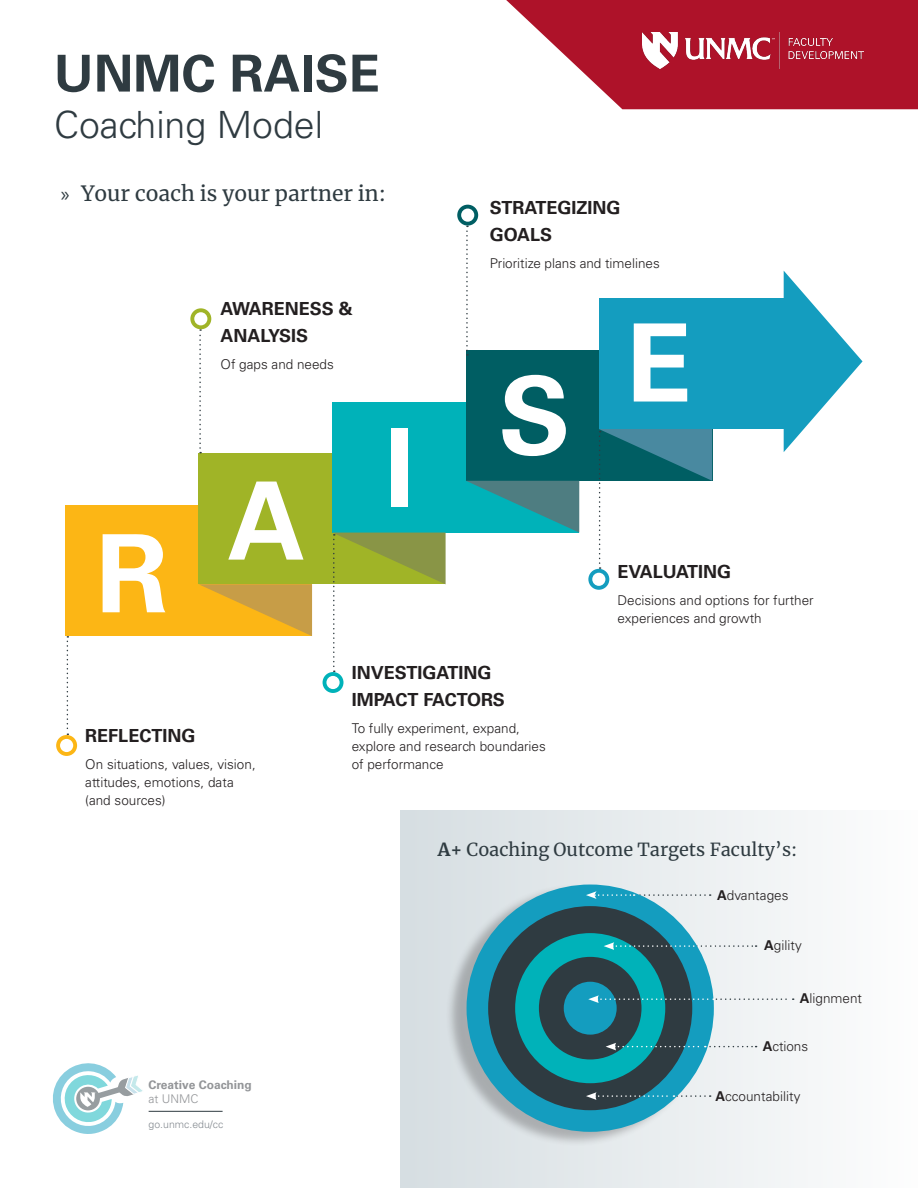
<style>
.page{position:relative;width:918px;height:1188px;background:#fff}
.page>*{position:absolute;margin:0;border:0;box-sizing:border-box;transform-origin:0 0}
.t1{font:700 108px "Univers LT Std";color:#fff}
.t2{font:700 51px "Univers LT Std";color:#2f3b41}
.t3{font:300 37.5px "Univers LT Std";color:#2f3b41}
.t4{font:21px "Merriweather";color:#2f3b41}
.t5{font:700 18px/27px "Univers LT Std";color:#231f20}
.t6{font:18px "Merriweather";color:#2f3b41}
.t7{font:300 13.5px/18px "Univers LT Std";color:#231f20}
.t8{font:700 12px "Univers LT Std";color:#939598}
.t9{font:300 12px "Univers LT Std";color:#939598}
.t10{font:300 10.5px "Univers LT Std";color:#848a90}
.s1{font-family:"Myriad Pro"}
.s2{font-weight:700}
</style>
<div class="page">
<div style="left:400px;top:810px;width:518px;height:378px;background:linear-gradient(to right,#d5dde2,#fdfdfd)"></div>
<div style="left:66px;top:505px;width:246px;height:131px;background:#fcb615"></div>
<div style="left:199px;top:453px;width:246px;height:131px;background:#a0b427"></div>
<svg style="left:199px;top:584px;width:113px;height:52px"></svg>
<div style="left:332px;top:402px;width:246px;height:131px;background:#00b2b9"></div>
<div style="left:466px;top:350px;width:246px;height:131px;background:#005e63"></div>
<svg style="left:467px;top:481px;width:112px;height:52px"></svg>
<div style="left:599px;top:298px;width:190px;height:131px;background:#149dbf"></div>
<svg style="left:784px;top:271px;width:79px;height:181px"></svg>
<svg style="left:67px;top:636px;width:1px;height:99px"></svg>
<div style="left:56px;top:735px;width:21px;height:21px;background:#fcb615;border-radius:50%"></div>
<div style="left:60px;top:739px;width:13px;height:13px;background:#fff;border-radius:50%"></div>
<svg style="left:333px;top:533px;width:113px;height:139px"></svg>
<div style="left:323px;top:672px;width:21px;height:21px;background:#00b2b9;border-radius:50%"></div>
<div style="left:326px;top:676px;width:14px;height:13px;background:#fff;border-radius:50%"></div>
<svg style="left:599px;top:429px;width:113px;height:140px"></svg>
<svg style="left:588px;top:569px;width:21px;height:21px"></svg>
<div style="left:592px;top:573px;width:13px;height:13px;background:#fff;border-radius:50%"></div>
<svg style="left:199px;top:329px;width:2px;height:124px"></svg>
<svg style="left:190px;top:308px;width:21px;height:21px"></svg>
<div style="left:194px;top:312px;width:13px;height:13px;background:#fff;border-radius:50%"></div>
<svg style="left:466px;top:226px;width:2px;height:130px"></svg>
<svg style="left:457px;top:205px;width:21px;height:21px"></svg>
<div style="left:461px;top:209px;width:13px;height:13px;background:#fff;border-radius:50%"></div>
<svg style="left:506px;top:0;width:412px;height:109px;fill:#ae1229"></svg>
<img style="left:643px;top:32px;width:220px;height:36px">
<div style="left:445px;top:884px;width:264px;height:263px;background:#231f20;opacity:.28"></div>
<div style="left:467px;top:885px;width:247px;height:247px;background:#149dbf;border-radius:50%"></div>
<div style="left:488px;top:906px;width:204px;height:204px;background:#2f3b41;border-radius:50%"></div>
<div style="left:515px;top:933px;width:150px;height:150px;background:#00b2b9;border-radius:50%"></div>
<div style="left:539px;top:957px;width:103px;height:102px;background:#2f3b41;border-radius:50%"></div>
<div style="left:564px;top:982px;width:53px;height:53px;background:#149dbf;border-radius:50%"></div>
<svg style="left:565px;top:995px;width:229px;height:8px"></svg>
<svg style="left:606px;top:1043px;width:151px;height:7px"></svg>
<svg style="left:604px;top:942px;width:153px;height:8px"></svg>
<svg style="left:586px;top:891px;width:125px;height:8px"></svg>
<svg style="left:586px;top:1092px;width:125px;height:8px"></svg>
<svg style="left:53px;top:1063px;width:90px;height:71px"></svg>
<hr style="left:149px;top:1111px;width:74px;height:1px;background:#2f3b41">
<p class="t2" style="left:54px;top:44px;width:327px">UNMC RAISE</p>
<p class="t3" style="left:54px;top:102px;width:271px">Coaching Model</p>
<p class="t4" style="left:61px;top:179px;width:327px"><span class="s1">»</span> Your coach is your partner in:</p>
<p class="t1" style="left:96px;top:511px;width:74px">R</p>
<p class="t5" style="left:221px;top:296px;width:134px">AWARENESS &amp;<br>ANALYSIS</p>
<p class="t7" style="left:221px;top:356px;width:115px">Of gaps and needs</p>
<p class="t1" style="left:228px;top:458px;width:79px">A</p>
<p class="t1" style="left:385px;top:406px;width:32px">I</p>
<p class="t5" style="left:490px;top:194px;width:132px">STRATEGIZING<br>GOALS</p>
<p class="t7" style="left:490px;top:254px;width:171px">Prioritize plans and timelines</p>
<p class="t1" style="left:499px;top:353px;width:74px">S</p>
<p class="t1" style="left:626px;top:300px;width:67px">E</p>
<p class="t5" style="left:618px;top:558px;width:115px">EVALUATING</p>
<p class="t7" style="left:618px;top:591px;width:198px">Decisions and options for further experiences and growth</p>
<p class="t5" style="left:85px;top:722px;width:112px">REFLECTING</p>
<p class="t7" style="left:85px;top:755px;width:172px">On situations, values, vision, attitudes, emotions, data (and sources)</p>
<p class="t8" style="left:149px;top:1077px;width:105px">Creative Coaching</p>
<p class="t9" style="left:149px;top:1092px;width:51px">at UNMC</p>
<p class="t10" style="left:149px;top:1117px;width:76px">go.unmc.edu/cc</p>
<p class="t5" style="left:352px;top:659px;width:155px">INVESTIGATING<br>IMPACT FACTORS</p>
<p class="t7" style="left:352px;top:719px;width:196px">To fully experiment, expand, explore and research boundaries</p>
<p class="t7" style="left:352px;top:755px;width:94px">of performance</p>
<p class="t6" style="left:438px;top:837px;width:361px"><span class="s2">A+</span> Coaching Outcome Targets Faculty’s:</p>
<p class="t7" style="left:717px;top:886px;width:73px"><span class="s2">A</span>dvantages</p>
<p class="t7" style="left:764px;top:936px;width:39px"><span class="s2">A</span>gility</p>
<p class="t7" style="left:800px;top:990px;width:64px"><span class="s2">A</span>lignment</p>
<p class="t7" style="left:763px;top:1037px;width:47px"><span class="s2">A</span>ctions</p>
<p class="t7" style="left:715px;top:1087px;width:87px"><span class="s2">A</span>ccountability</p>
</div>
